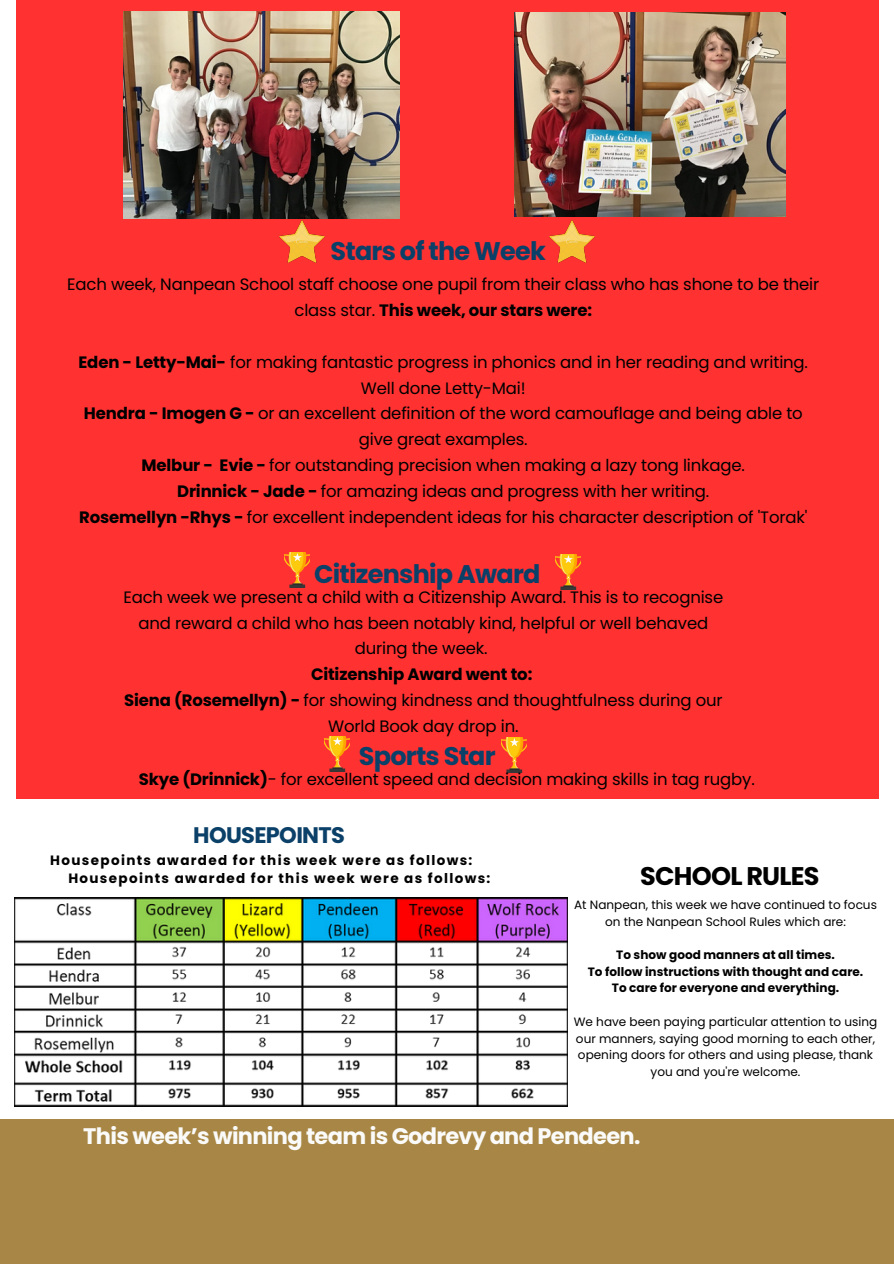
<style>
.page{position:relative;width:894px;height:1264px;background:#fff}
.page>*{position:absolute;margin:0;border:0;box-sizing:border-box;transform-origin:0 0}
.t1{font:700 25.5px "Poppins";letter-spacing:-.03em;color:#0b4068}
.t2{font:700 25.5px "Poppins";letter-spacing:-.03em;color:#000}
.t3{font:700 22.5px "Poppins";letter-spacing:-.03em;color:#fafaf8}
.t4{font:700 22.5px "Poppins";letter-spacing:-.03em;color:#0b4068}
.t5{font:16.5px/25.8px "Poppins";letter-spacing:-.01em;color:#000;text-align:center}
.t6{font:700 13.5px "Poppins";letter-spacing:.1em;color:#000}
.t7{font:12px/16.6px "Poppins";color:#000;text-align:center}
.t8{font:700 12px "Poppins";color:#000}
.s1{font-weight:700}
</style>
<div class="page">
<div style="left:16px;top:0;width:562px;height:798px;background:#ff3131"></div>
<div style="left:0;top:1119px;width:893px;height:144px;background:#a88746"></div>
<div style="left:538px;top:0;width:341px;height:798px;background:#ff3131"></div>
<img style="left:279px;top:220px;width:45px;height:43px">
<img style="left:549px;top:220px;width:45px;height:43px">
<img style="left:285px;top:552px;width:24px;height:35px">
<img style="left:555px;top:554px;width:25px;height:35px">
<img style="left:15px;top:897px;width:552px;height:209px">
<img style="left:324px;top:736px;width:25px;height:35px">
<img style="left:501px;top:737px;width:25px;height:35px">
<img style="left:124px;top:11px;width:275px;height:207px">
<img style="left:514px;top:13px;width:271px;height:204px">
<p class="t1" style="left:330px;top:233px;width:217px">Stars of the Week</p>
<p class="t5" style="left:67px;top:271px;width:753px">Each week, Nanpean School staff choose one pupil from their class who has shone to be their class star. <span class="s1">This week, our stars were:</span></p>
<h2 class="t5" style="left:78px;top:349px;width:730px"><span class="s1">Eden - Letty-Mai-</span> for making fantastic progress in phonics and in her reading and writing.<br>Well done Letty-Mai!<br><span class="s1">Hendra - Imogen G -</span> or an excellent definition of the word camouflage and being able to give great examples.</h2>
<p class="t5" style="left:141px;top:452px;width:604px"><span class="s1">Melbur - Evie -</span> for outstanding precision when making a lazy tong linkage.</p>
<p class="t5" style="left:79px;top:478px;width:729px"><span class="s1">Drinnick - Jade -</span> for amazing ideas and progress with her writing.<br><span class="s1">Rosemellyn -Rhys -</span> for excellent independent ideas for his character description of 'Torak'</p>
<h2 class="t1" style="left:314px;top:556px;width:228px">Citizenship Award</h2>
<p class="t5" style="left:123px;top:584px;width:601px">Each week we present a child with a Citizenship Award. This is to recognise and reward a child who has been notably kind, helpful or well behaved during the week.<br><span class="s1">Citizenship Award went to:<br>Siena (Rosemellyn) -</span> for showing kindness and thoughtfulness during our World Book day drop in.</p>
<p class="t1" style="left:359px;top:738px;width:138px">Sports Star</p>
<h2 class="t5" style="left:139px;top:766px;width:617px"><span class="s1">Skye (Drinnick)</span>- for excellent speed and decision making skills in tag rugby.</h2>
<p class="t4" style="left:193px;top:819px;width:153px">HOUSEPOINTS</p>
<p class="t6" style="left:50px;top:851px;width:423px">Housepoints awarded for this week were as follows:</p>
<h5 class="t6" style="left:68px;top:869px;width:423px">Housepoints awarded for this week were as follows:</h5>
<h6 class="t2" style="left:640px;top:858px;width:181px">SCHOOL RULES</h6>
<h5 class="t7" style="left:574px;top:896px;width:304px">At Nanpean, this week we have continued to focus on the Nanpean School Rules which are:</h5>
<p class="t8" style="left:616px;top:946px;width:220px">To show good manners at all times.</p>
<h5 class="t8" style="left:587px;top:963px;width:277px">To follow instructions with thought and care.</h5>
<h5 class="t8" style="left:611px;top:979px;width:229px">To care for everyone and everything.</h5>
<h3 class="t7" style="left:573px;top:1013px;width:305px">We have been paying particular attention to using our manners, saying good morning to each other, opening doors for others and using please, thank you and you're welcome.</h3>
<p class="t3" style="left:83px;top:1119px;width:558px">This week’s winning team is Godrevy and Pendeen.</p>
</div>
